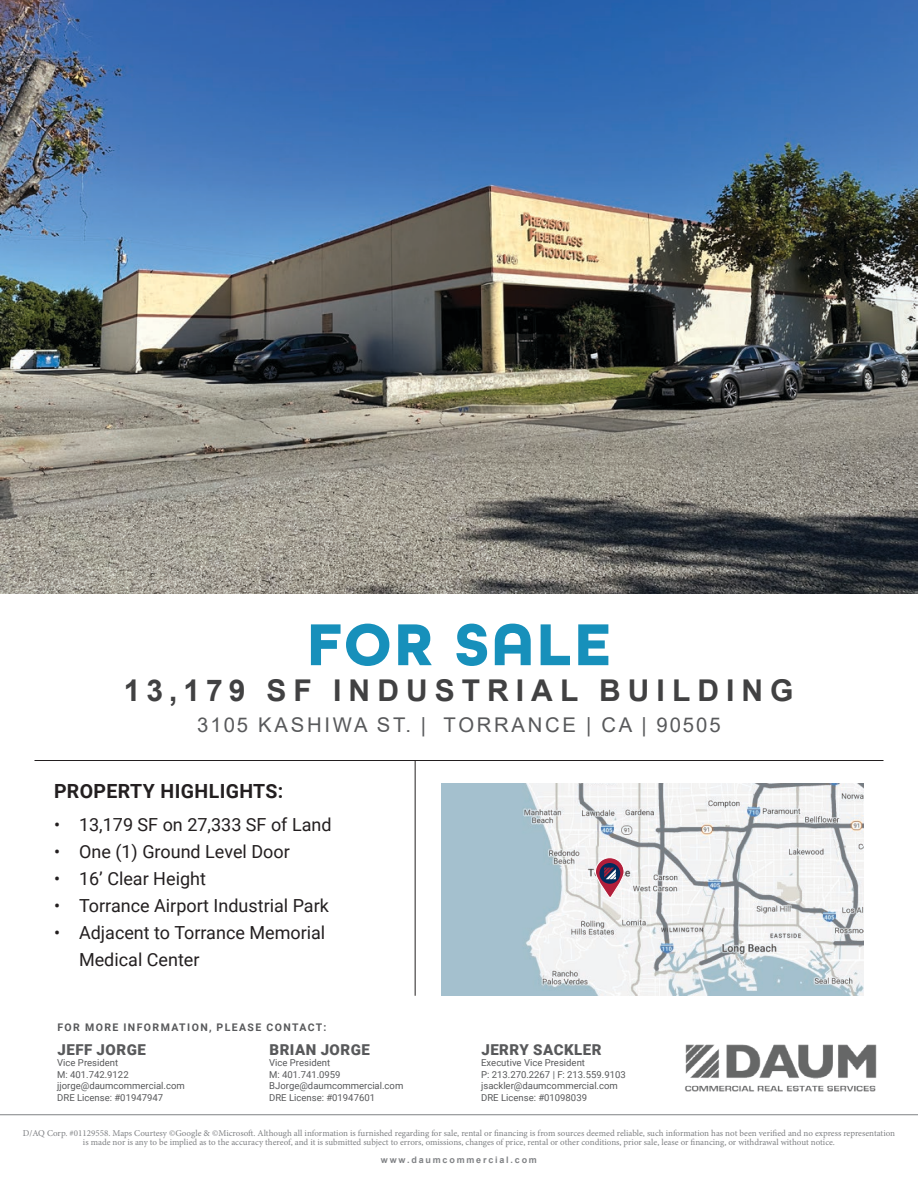
<style>
.page{position:relative;width:918px;height:1188px;background:#fff}
.page>*{position:absolute;margin:0;border:0;box-sizing:border-box;transform-origin:0 0}
.t1{font:700 62.4px "All Round Gothic";letter-spacing:.04em;color:#1790bb}
.t2{font:700 30px "Arial";letter-spacing:.235em;color:#414142}
.t3{font:20.25px "Arial";letter-spacing:.135em;color:#58595b}
.t4{font:700 19.5px "Roboto";letter-spacing:.02em;color:#231f20}
.t5{font:18px/27px "Roboto";color:#231f20}
.t6{font:900 15px "Roboto";letter-spacing:.035em;color:#58595b}
.t7{font:700 10.5px "Roboto";letter-spacing:.135em;color:#58595b}
.t8{font:9.45px/11.4px "Roboto";color:#58595b}
.t9{font:9px/9px "Minion Pro";color:#808285;text-align:center}
.t10{font:700 9px "Arial";letter-spacing:.2em;color:#808285}
</style>
<div class="page">
<hr style="left:0;top:1114px;width:918px;height:1px;background:#808285">
<img style="left:685px;top:1044px;width:192px;height:48px">
<img style="left:442px;top:784px;width:422px;height:211px">
<hr style="left:34px;top:760px;width:850px;height:1px;background:#231f20">
<hr style="left:415px;top:761px;width:1px;height:235px;background:#231f20">
<svg style="left:595px;top:857px;width:30px;height:41px"></svg>
<svg style="left:599px;top:863px;width:21px;height:21px"></svg>
<svg style="left:604px;top:868px;width:12px;height:11px"></svg>
<img style="left:0;top:0;width:918px;height:594px">
<h1 class="t1" style="left:307px;top:607px;width:306px">FOR SALE</h1>
<h2 class="t2" style="left:124px;top:669px;width:671px">13,179 SF INDUSTRIAL BUILDING</h2>
<h3 class="t3" style="left:197px;top:711px;width:525px">3105 KASHIWA ST. | TORRANCE | CA | 90505</h3>
<h3 class="t4" style="left:54px;top:777px;width:231px">PROPERTY HIGHLIGHTS:</h3>
<h3 class="t5" style="left:54px;top:810px;width:279px">• 13,179 SF on 27,333 SF of Land</h3>
<h3 class="t5" style="left:54px;top:837px;width:237px">• One (1) Ground Level Door</h3>
<h3 class="t5" style="left:54px;top:864px;width:153px">• 16’ Clear Height</h3>
<h3 class="t5" style="left:54px;top:891px;width:276px">• Torrance Airport Industrial Park</h3>
<h3 class="t5" style="left:79px;top:918px;width:248px;text-indent:-25px">• Adjacent to Torrance Memorial<br>Medical Center</h3>
<p class="t7" style="left:57px;top:1020px;width:271px">FOR MORE INFORMATION, PLEASE CONTACT:</p>
<h3 class="t6" style="left:58px;top:1039px;width:90px">JEFF JORGE</h3>
<p class="t8" style="left:57px;top:1057px;width:129px">Vice President<br>M: 401.742.9122 jjorge@daumcommercial.com<br>DRE License: #01947947</p>
<h3 class="t6" style="left:269px;top:1039px;width:102px">BRIAN JORGE</h3>
<p class="t8" style="left:269px;top:1057px;width:136px">Vice President<br>M: 401.741.0959<br>BJorge@daumcommercial.com<br>DRE License: #01947601</p>
<h3 class="t6" style="left:481px;top:1039px;width:122px">JERRY SACKLER</h3>
<p class="t8" style="left:481px;top:1057px;width:146px">Executive Vice President<br>P: 213.270.2267 | F: 213.559.9103 jsackler@daumcommercial.com<br>DRE License: #01098039</p>
<p class="t9" style="left:23px;top:1128px;width:874px">D/AQ Corp. #01129558. Maps Courtesy ©Google &amp; ©Microsoft. Although all information is furnished regarding for sale, rental or financing is from sources deemed reliable, such information has not been verified and no express representation is made nor is any to be implied as to the accuracy thereof, and it is submitted subject to errors, omissions, changes of price, rental or other conditions, prior sale, lease or financing, or withdrawal without notice.</p>
<p class="t10" style="left:381px;top:1153px;width:158px">www.daumcommercial.com</p>
</div>
